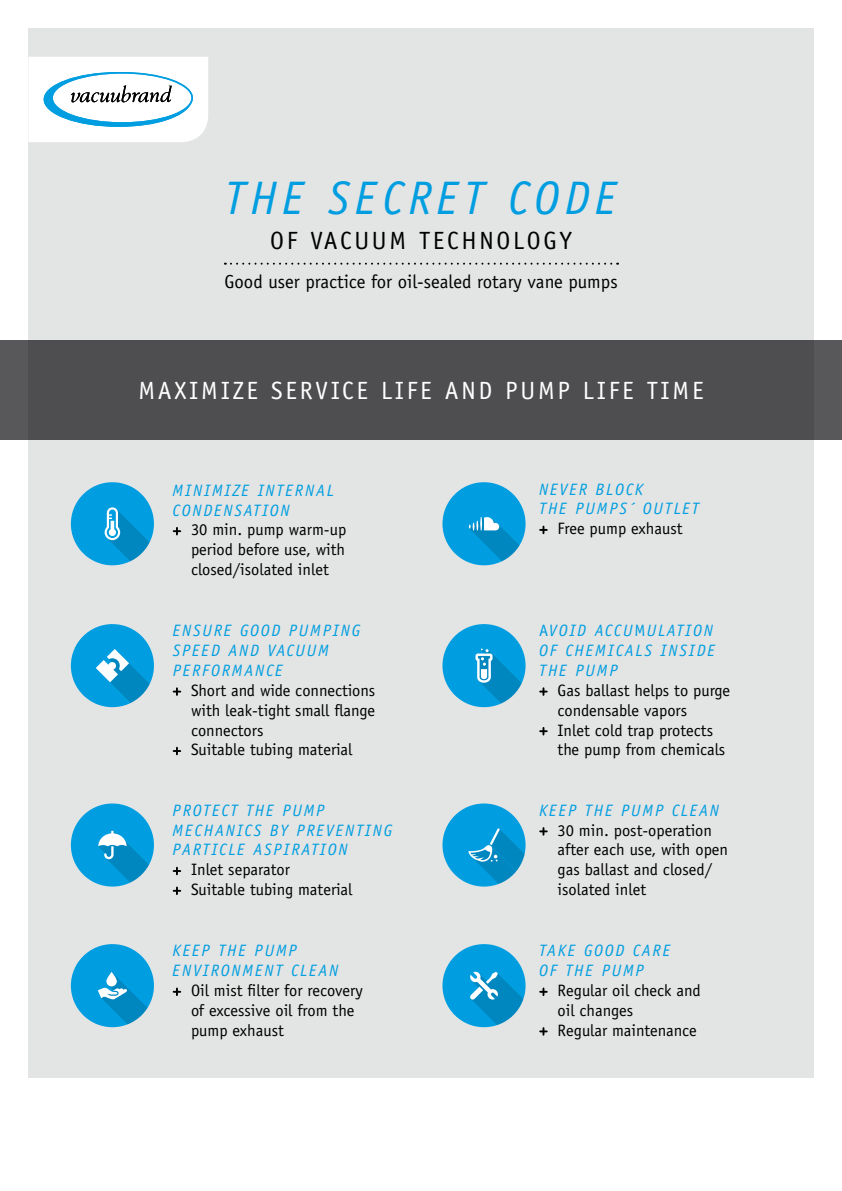
<style>
.page{position:relative;width:842px;height:1191px;background:#fff}
.page>*{position:absolute;margin:0;border:0;box-sizing:border-box;transform-origin:0 0}
.t1{font:italic 47.1px "Officina Sans Std";letter-spacing:.11em;color:#009ee0}
.t2{font:25px "Officina Sans";letter-spacing:.11em;color:#fff}
.t3{font:25px "Officina Sans";letter-spacing:.11em;color:#000}
.t4{font:18.9px "Officina Sans";color:#000}
.t5{font:16.5px/19.8px "Officina Sans";color:#000}
.t6{font:italic 16.5px/19.8px "Officina Sans Std";letter-spacing:.11em;color:#009ee0}
.s1{font-family:"Officina Sans";font-style:normal}
</style>
<div class="page">
<div style="left:28px;top:28px;width:786px;height:1049px;background:#e3e4e4"></div>
<div style="left:71px;top:482px;width:83px;height:83px;background:#009ee0;border-radius:50%"></div>
<svg style="left:105px;top:507px;width:49px;height:58px"></svg>
<svg style="left:174px;top:528px;width:6px;height:6px"></svg>
<svg style="left:174px;top:688px;width:6px;height:7px"></svg>
<svg style="left:174px;top:747px;width:6px;height:7px"></svg>
<div style="left:71px;top:624px;width:83px;height:83px;background:#009ee0;border-radius:50%"></div>
<svg style="left:96px;top:649px;width:58px;height:58px"></svg>
<svg style="left:174px;top:867px;width:6px;height:7px"></svg>
<svg style="left:174px;top:887px;width:6px;height:7px"></svg>
<div style="left:71px;top:803px;width:83px;height:83px;background:#009ee0;border-radius:50%"></div>
<svg style="left:98px;top:831px;width:56px;height:55px"></svg>
<svg style="left:174px;top:988px;width:6px;height:7px"></svg>
<div style="left:71px;top:944px;width:83px;height:83px;background:#009ee0;border-radius:50%"></div>
<svg style="left:98px;top:972px;width:55px;height:55px"></svg>
<svg style="left:540px;top:526px;width:7px;height:7px"></svg>
<div style="left:442px;top:482px;width:84px;height:83px;background:#009ee0;border-radius:50%"></div>
<svg style="left:469px;top:517px;width:53px;height:48px"></svg>
<svg style="left:540px;top:688px;width:7px;height:7px"></svg>
<svg style="left:540px;top:728px;width:7px;height:6px"></svg>
<div style="left:442px;top:624px;width:84px;height:83px;background:#009ee0;border-radius:50%"></div>
<svg style="left:475px;top:648px;width:51px;height:59px"></svg>
<svg style="left:540px;top:828px;width:7px;height:6px"></svg>
<div style="left:442px;top:803px;width:84px;height:83px;background:#009ee0;border-radius:50%"></div>
<svg style="left:468px;top:828px;width:58px;height:58px"></svg>
<svg style="left:540px;top:988px;width:7px;height:7px"></svg>
<svg style="left:540px;top:1028px;width:7px;height:6px"></svg>
<div style="left:442px;top:944px;width:84px;height:83px;background:#009ee0;border-radius:50%"></div>
<svg style="left:470px;top:971px;width:56px;height:56px"></svg>
<svg style="left:225px;top:263px;width:393px;height:2px"></svg>
<div style="left:0;top:340px;width:842px;height:100px;background:#4e4e50"></div>
<svg style="left:28px;top:57px;width:180px;height:85px;background:#e1eef3"></svg>
<h1 class="t1" style="left:225px;top:170px;width:393px">THE SECRET CODE</h1>
<h2 class="t3" style="left:270px;top:226px;width:303px">OF VACUUM TECHNOLOGY</h2>
<p class="t4" style="left:224px;top:270px;width:395px">Good user practice for oil-sealed rotary vane pumps</p>
<h2 class="t2" style="left:138px;top:376px;width:567px">MAXIMIZE SERVICE LIFE AND PUMP LIFE TIME</h2>
<p class="t6" style="left:173px;top:480px;width:163px">MINIMIZE INTERNAL<br>CONDENSATION</p>
<p class="t5" style="left:191px;top:520px;width:157px;text-align:justify">30 min. pump warm-up period before use, with closed/isolated inlet</p>
<p class="t6" style="left:173px;top:621px;width:189px">ENSURE GOOD PUMPING<br>SPEED AND VACUUM<br>PERFORMANCE</p>
<p class="t5" style="left:191px;top:680px;width:186px">Short and wide connections with leak-tight small flange connectors<br>Suitable tubing material</p>
<p class="t6" style="left:173px;top:800px;width:221px">PROTECT THE PUMP<br>MECHANICS BY PREVENTING<br>PARTICLE ASPIRATION</p>
<p class="t5" style="left:191px;top:860px;width:163px">Inlet separator<br>Suitable tubing material</p>
<p class="t6" style="left:173px;top:941px;width:167px">KEEP THE PUMP<br>ENVIRONMENT CLEAN</p>
<p class="t5" style="left:191px;top:980px;width:173px">Oil mist filter for recovery of excessive oil from the pump exhaust</p>
<p class="t6" style="left:539px;top:479px;width:161px">NEVER BLOCK<br>THE PUMPS´ OUTLET</p>
<p class="t5" style="left:557px;top:519px;width:127px">Free pump exhaust</p>
<p class="t6" style="left:539px;top:621px;width:177px"><span class="s1">A</span>VOID ACCU<span class="s1">M</span>ULATION<br>OF CHEMICALS INSIDE<br>THE PUMP</p>
<p class="t5" style="left:557px;top:680px;width:174px">Gas ballast helps to purge condensable vapors<br>Inlet cold trap protects the pump from chemicals</p>
<p class="t6" style="left:539px;top:800px;width:181px">KEEP THE PUMP CLEAN</p>
<p class="t5" style="left:557px;top:820px;width:172px">30 min. post-operation after each use, with open gas ballast and closed/ isolated inlet</p>
<p class="t6" style="left:539px;top:941px;width:133px">TAKE GOOD CARE<br>OF THE PUMP</p>
<p class="t5" style="left:557px;top:980px;width:145px">Regular oil check and oil changes<br>Regular maintenance</p>
</div>
